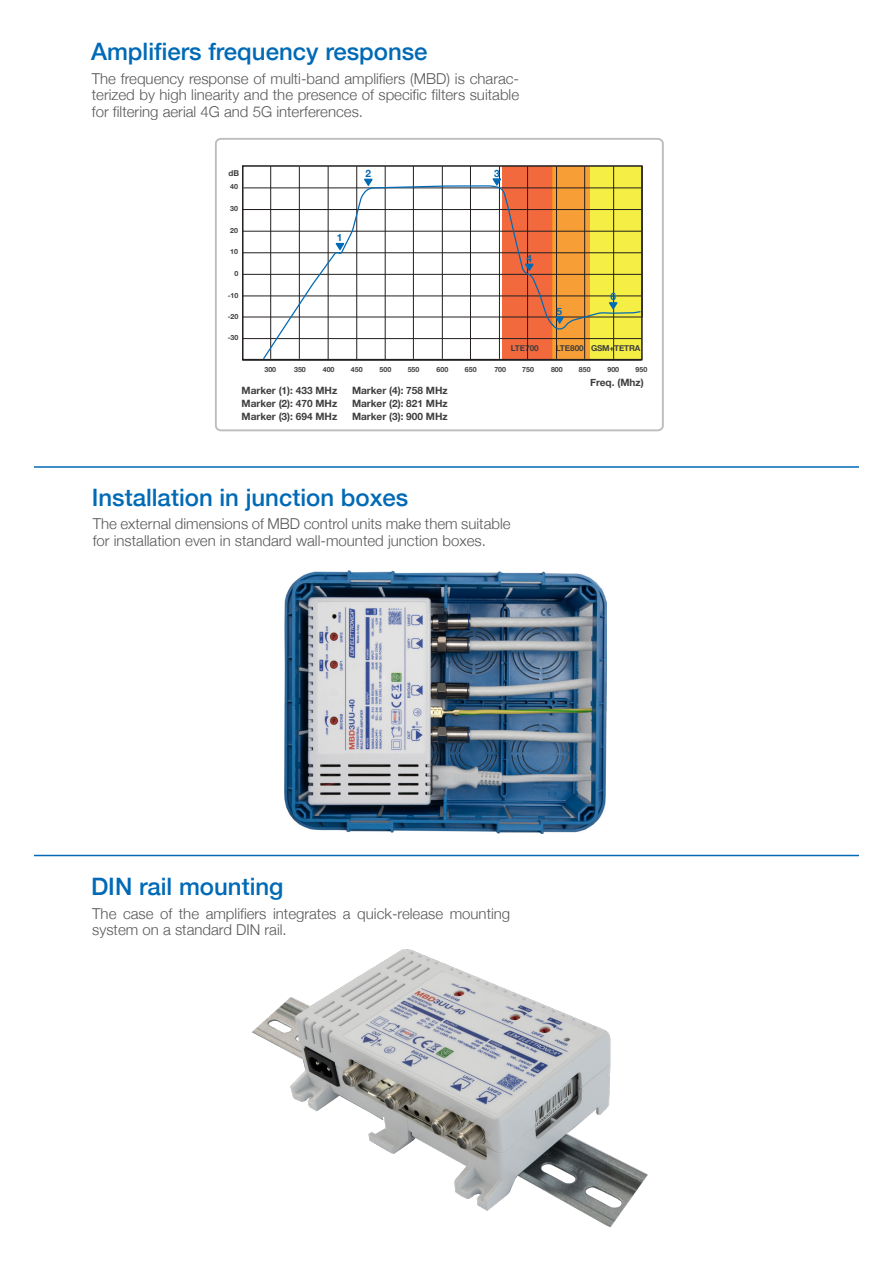
<style>
.page{position:relative;width:893px;height:1263px;background:#fff}
.page>*{position:absolute;margin:0;border:0;box-sizing:border-box;transform-origin:0 0}
.CODICE_Prodotto_ITA{font:500 24px "Helvetica Neue";color:#016ab6}
.Elenco_puntato_EN{font:500 24px "Helvetica Neue";color:#016ab6}
.Elenco_puntato_EN-2{font:300 15px/16.5px "Helvetica Neue";color:#57585a}
.t1{font:700 10.05px/12.6px "Helvetica Neue";color:#3e3e3f;text-align:justify}
.t2{font:700 10.05px "Helvetica Neue";color:#016ab6}
.t3{font:700 8.25px "Helvetica Neue";letter-spacing:-.01em;color:#3e3e3f}
.t4{font:700 8.1px "Helvetica Neue";color:#3e3e3f}
.t5{font:700 7.05px "Helvetica Neue";color:#3e3e3f}
</style>
<div class="page">
<div style="left:502px;top:167px;width:50px;height:192px;background:#f2693e"></div>
<div style="left:552px;top:167px;width:38px;height:192px;background:#f79f36"></div>
<div style="left:590px;top:167px;width:52px;height:192px;background:#f5ee44"></div>
<div style="left:215px;top:138px;width:449px;height:293px;border:2px solid #bcbdc0;border-radius:5px"></div>
<hr style="left:242px;top:274px;width:399px;height:1px;background:#231f20">
<hr style="left:242px;top:252px;width:399px;height:1px;background:#231f20">
<hr style="left:242px;top:231px;width:399px;height:1px;background:#231f20">
<hr style="left:242px;top:296px;width:399px;height:1px;background:#231f20">
<hr style="left:242px;top:338px;width:399px;height:1px;background:#231f20">
<hr style="left:242px;top:317px;width:399px;height:1px;background:#231f20">
<hr style="left:242px;top:360px;width:399px;height:1px;background:#231f20">
<hr style="left:270px;top:166px;width:1px;height:193px;background:#231f20">
<hr style="left:242px;top:209px;width:399px;height:1px;background:#231f20">
<hr style="left:243px;top:188px;width:398px;height:1px;background:#231f20">
<hr style="left:299px;top:167px;width:1px;height:192px;background:#231f20">
<hr style="left:328px;top:166px;width:1px;height:193px;background:#231f20">
<hr style="left:356px;top:166px;width:1px;height:193px;background:#231f20">
<hr style="left:385px;top:166px;width:1px;height:193px;background:#231f20">
<hr style="left:413px;top:166px;width:1px;height:193px;background:#231f20">
<hr style="left:442px;top:166px;width:1px;height:193px;background:#231f20">
<hr style="left:470px;top:166px;width:1px;height:194px;background:#231f20">
<hr style="left:499px;top:166px;width:1px;height:193px;background:#231f20">
<hr style="left:527px;top:166px;width:1px;height:193px;background:#231f20">
<hr style="left:556px;top:166px;width:1px;height:193px;background:#231f20">
<hr style="left:584px;top:166px;width:1px;height:193px;background:#231f20">
<hr style="left:613px;top:166px;width:1px;height:193px;background:#231f20">
<div style="left:242px;top:165px;width:401px;height:195px;border:2px solid #231f20"></div>
<svg style="left:364px;top:179px;width:9px;height:6px"></svg>
<svg style="left:493px;top:178px;width:8px;height:7px"></svg>
<svg style="left:262px;top:185px;width:380px;height:176px"></svg>
<hr style="left:34px;top:466px;width:825px;height:2px;background:#016ab6">
<hr style="left:34px;top:855px;width:825px;height:1px;background:#016ab6">
<img style="left:253px;top:949px;width:395px;height:279px">
<img style="left:285px;top:570px;width:321px;height:263px">
<p class="CODICE_Prodotto_ITA" style="left:91px;top:32px;width:338px">Amplifiers frequency response</p>
<p class="Elenco_puntato_EN-2" style="left:92px;top:69px;width:429px;text-align:justify">The frequency response of multi-band amplifiers (MBD) is charac&shy;terized by high linearity and the presence of specific filters suitable for filtering aerial 4G and 5G interferences.</p>
<p class="t4" style="left:229px;top:167px;width:12px">dB</p>
<p class="t5" style="left:230px;top:181px;width:9px">40</p>
<p class="t5" style="left:230px;top:202px;width:9px">30</p>
<p class="t5" style="left:230px;top:225px;width:9px">20</p>
<p class="t5" style="left:230px;top:246px;width:9px">10</p>
<p class="t5" style="left:235px;top:268px;width:5px">0</p>
<p class="t5" style="left:228px;top:290px;width:12px">-10</p>
<p class="t5" style="left:228px;top:311px;width:12px">-20</p>
<p class="t5" style="left:228px;top:332px;width:12px">-30</p>
<p class="t2" style="left:337px;top:230px;width:7px">1</p>
<p class="t2" style="left:365px;top:166px;width:7px">2</p>
<p class="t2" style="left:494px;top:165px;width:7px">3</p>
<p class="t2" style="left:526px;top:250px;width:7px">4</p>
<p class="t2" style="left:556px;top:303px;width:7px">5</p>
<p class="t2" style="left:611px;top:289px;width:7px">6</p>
<p class="t3" style="left:511px;top:342px;width:30px">LTE700</p>
<p class="t3" style="left:556px;top:342px;width:86px">LTE800 GSM+TETRA</p>
<p class="t5" style="left:264px;top:364px;width:13px">300</p>
<p class="t5" style="left:294px;top:364px;width:13px">350</p>
<p class="t5" style="left:323px;top:364px;width:13px">400</p>
<p class="t5" style="left:351px;top:364px;width:13px">450</p>
<p class="t5" style="left:379px;top:364px;width:13px">500</p>
<p class="t5" style="left:408px;top:364px;width:13px">550</p>
<p class="t5" style="left:437px;top:364px;width:13px">600</p>
<p class="t5" style="left:465px;top:364px;width:13px">650</p>
<p class="t5" style="left:494px;top:364px;width:13px">700</p>
<p class="t5" style="left:522px;top:364px;width:13px">750</p>
<p class="t5" style="left:551px;top:364px;width:13px">800</p>
<p class="t5" style="left:579px;top:364px;width:13px">850</p>
<p class="t5" style="left:607px;top:364px;width:13px">900</p>
<p class="t5" style="left:636px;top:364px;width:13px">950</p>
<p class="t1" style="left:242px;top:385px;width:97px">Marker (1): 433 MHz Marker (2): 470 MHz Marker (3): 694 MHz</p>
<p class="t1" style="left:352px;top:385px;width:97px">Marker (4): 758 MHz Marker (2): 821 MHz Marker (3): 900 MHz</p>
<p class="Elenco_puntato_EN" style="left:92px;top:478px;width:318px">Installation in junction boxes</p>
<p class="Elenco_puntato_EN-2" style="left:93px;top:515px;width:419px">The external dimensions of MBD control units make them suitable for installation even in standard wall-mounted junction boxes.</p>
<p class="t1" style="left:590px;top:377px;width:55px">Freq. (Mhz)</p>
<p class="CODICE_Prodotto_ITA" style="left:91px;top:867px;width:194px">DIN rail mounting</p>
<p class="Elenco_puntato_EN-2" style="left:92px;top:904px;width:419px">The case of the amplifiers integrates a quick-release mounting system on a standard DIN rail.</p>
</div>
